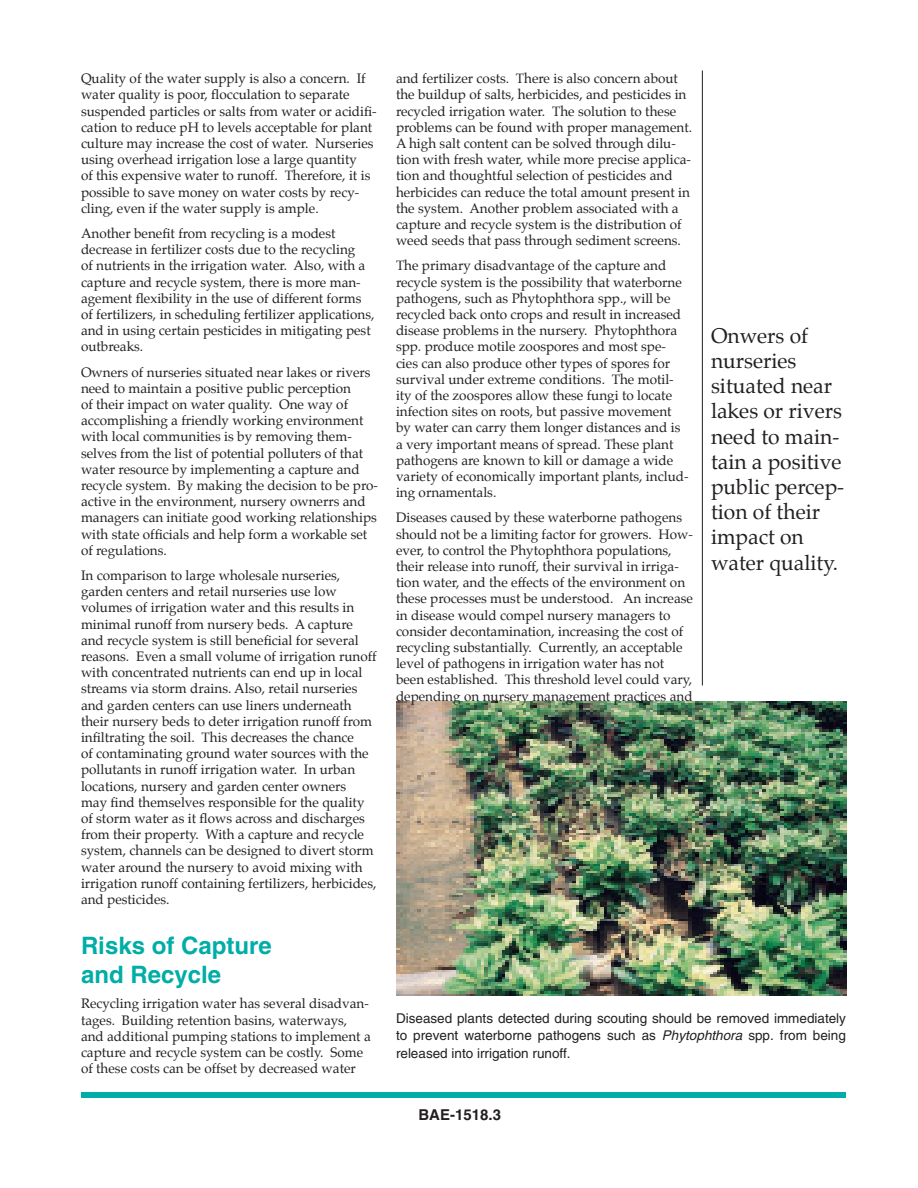
<style>
.page{position:relative;width:918px;height:1188px;background:#fff}
.page>*{position:absolute;margin:0;border:0;box-sizing:border-box;transform-origin:0 0}
.Subhead_1{font:700 24px "Helvetica";color:#00ada7}
.Body_Text{font:21px/25.2px "Palatino";color:#231f20}
.t1{font:700 15px "Helvetica";color:#231f20}
.Body_Text-2{font:13.5px/16.2px "Palatino";color:#231f20}
.Captions_Figures_Tab{font:13.5px/16.2px "Helvetica";color:#231f20}
.s1{font-style:italic}
</style>
<div class="page">
<img style="left:396px;top:701px;width:450px;height:294px">
<div style="left:81px;top:1092px;width:765px;height:6px;background:#00ada7"></div>
<hr style="left:702px;top:70px;width:1px;height:616px;background:#231f20">
<p class="Body_Text-2" style="left:81px;top:72px;width:297px">Quality of the water supply is also a concern. If water quality is poor, flocculation to separate suspended particles or salts from water or acidifi&shy;cation to reduce pH to levels acceptable for plant culture may increase the cost of water. Nurseries using overhead irrigation lose a large quantity<br>of this expensive water to runoff. Therefore, it is possible to save money on water costs by recy&shy;cling, even if the water supply is ample.</p>
<p class="Body_Text-2" style="left:81px;top:226px;width:295px">Another benefit from recycling is a modest decrease in fertilizer costs due to the recycling<br>of nutrients in the irrigation water. Also, with a capture and recycle system, there is more man&shy;agement flexibility in the use of different forms of fertilizers, in scheduling fertilizer applications, and in using certain pesticides in mitigating pest outbreaks.</p>
<p class="Body_Text-2" style="left:81px;top:365px;width:298px">Owners of nurseries situated near lakes or rivers need to maintain a positive public perception<br>of their impact on water quality. One way of accomplishing a friendly working environment with local communities is by removing them&shy;selves from the list of potential polluters of that water resource by implementing a capture and recycle system. By making the decision to be pro&shy;active in the environment, nursery ownerrs and managers can initiate good working relationships with state officials and help form a workable set of regulations.</p>
<p class="Body_Text-2" style="left:81px;top:568px;width:297px">In comparison to large wholesale nurseries, garden centers and retail nurseries use low volumes of irrigation water and this results in minimal runoff from nursery beds. A capture and recycle system is still beneficial for several reasons. Even a small volume of irrigation runoff with concentrated nutrients can end up in local streams via storm drains. Also, retail nurseries and garden centers can use liners underneath their nursery beds to deter irrigation runoff from infiltrating the soil. This decreases the chance<br>of contaminating ground water sources with the pollutants in runoff irrigation water. In urban locations, nursery and garden center owners<br>may find themselves responsible for the quality of storm water as it flows across and discharges from their property. With a capture and recycle system, channels can be designed to divert storm water around the nursery to avoid mixing with irrigation runoff containing fertilizers, herbicides, and pesticides.</p>
<p class="Subhead_1" style="left:81px;top:931px;width:192px">Risks of Capture</p>
<p class="Subhead_1" style="left:81px;top:960px;width:142px">and Recycle</p>
<p class="Body_Text-2" style="left:81px;top:997px;width:291px">Recycling irrigation water has several disadvan&shy;tages. Building retention basins, waterways, and additional pumping stations to implement a capture and recycle system can be costly. Some of these costs can be offset by decreased water</p>
<p class="Body_Text-2" style="left:396px;top:72px;width:298px">and fertilizer costs. There is also concern about the buildup of salts, herbicides, and pesticides in recycled irrigation water. The solution to these problems can be found with proper management.<br>A high salt content can be solved through dilu&shy;tion with fresh water, while more precise applica&shy;tion and thoughtful selection of pesticides and herbicides can reduce the total amount present in the system. Another problem associated with a capture and recycle system is the distribution of weed seeds that pass through sediment screens.</p>
<p class="Body_Text-2" style="left:396px;top:259px;width:294px">The primary disadvantage of the capture and recycle system is the possibility that waterborne pathogens, such as Phytophthora spp., will be recycled back onto crops and result in increased disease problems in the nursery. Phytophthora spp. produce motile zoospores and most spe&shy;cies can also produce other types of spores for survival under extreme conditions. The motil&shy;ity of the zoospores allow these fungi to locate infection sites on roots, but passive movement by water can carry them longer distances and is a very important means of spread. These plant pathogens are known to kill or damage a wide variety of economically important plants, includ&shy;ing ornamentals.</p>
<p class="Body_Text-2" style="left:396px;top:511px;width:298px">Diseases caused by these waterborne pathogens should not be a limiting factor for growers. How&shy;ever, to control the Phytophthora populations, their release into runoff, their survival in irriga&shy;tion water, and the effects of the environment on these processes must be understood. An increase in disease would compel nursery managers to consider decontamination, increasing the cost of recycling substantially. Currently, an acceptable level of pathogens in irrigation water has not been established. This threshold level could vary, depending on nursery management practices and</p>
<p class="Body_Text" style="left:711px;top:325px;width:135px">Onwers of nurseries situated near lakes or rivers need to main&shy;tain a positive public percep&shy;tion of their impact on water quality.</p>
<p class="Captions_Figures_Tab" style="left:396px;top:1010px;width:452px">Diseased plants detected during scouting should be removed immediately to prevent waterborne pathogens such as <span class="s1">Phytophthora</span> spp. from being</p>
<p class="Captions_Figures_Tab" style="left:396px;top:1045px;width:176px">released into irrigation runoff.</p>
<p class="t1" style="left:418px;top:1106px;width:84px">BAE-1518.3</p>
</div>
